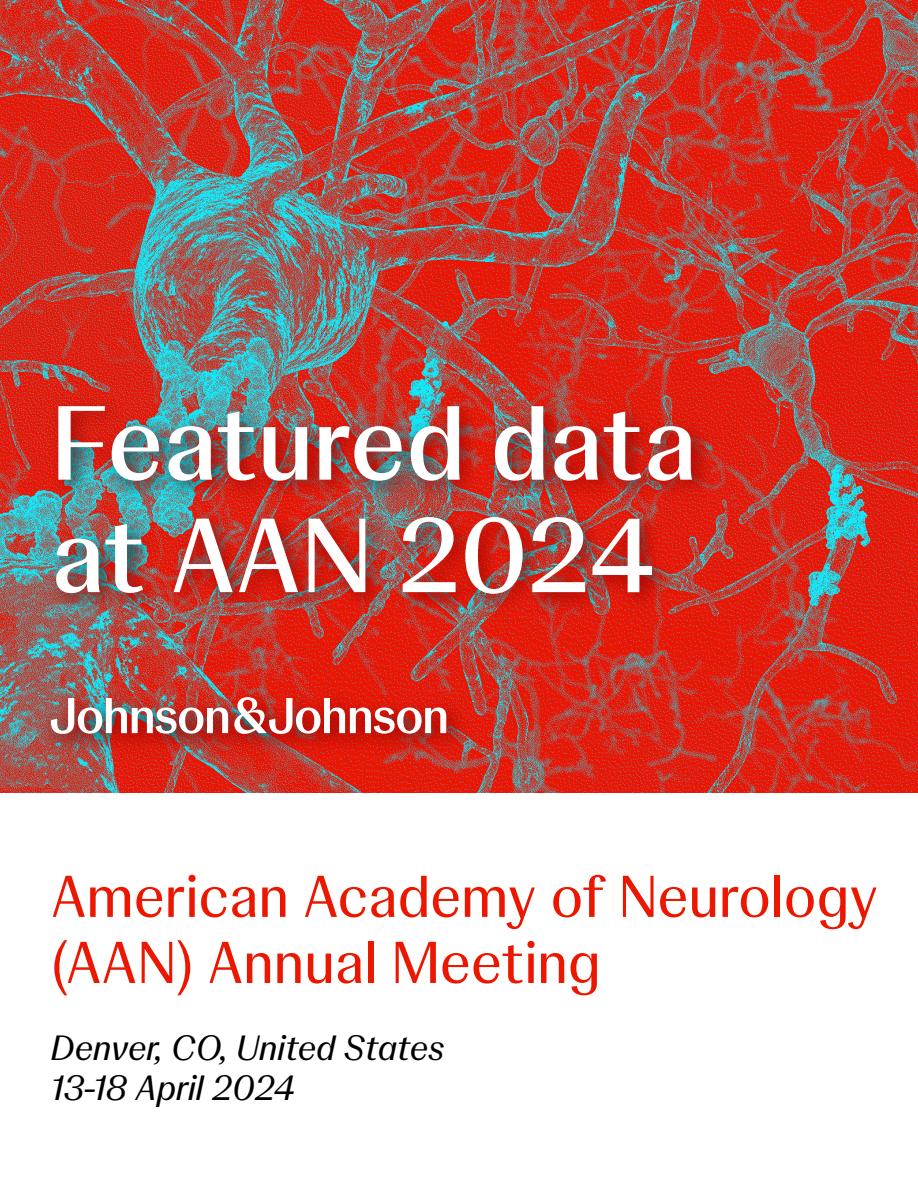
<style>
.page{position:relative;width:918px;height:1188px;background:#fff}
.page>*{position:absolute;margin:0;border:0;box-sizing:border-box;transform-origin:0 0}
.t1{font:500 105px/112.5px "Johnson Display";letter-spacing:-.005em;color:#fff}
.t2{font:58.8px/66.2px "Johnson Display";color:#eb1700}
.t3{font:italic 35.1px/40px "Johnson Display";letter-spacing:-.005em;color:#000}
</style>
<div class="page">
<img style="left:0;top:0;width:918px;height:792px">
<img style="left:34px;top:680px;width:442px;height:83px">
<img style="left:51px;top:697px;width:395px;height:37px">
<img style="left:34px;top:373px;width:693px;height:277px">
<h1 class="t1" style="left:51px;top:380px;width:648px">Featured data at AAN 2024</h1>
<p class="t2" style="left:51px;top:860px;width:829px">American Academy of Neurology (AAN) Annual Meeting</p>
<p class="t3" style="left:51px;top:1026px;width:395px">Denver, CO, United States<br>13-18 April 2024</p>
</div>
